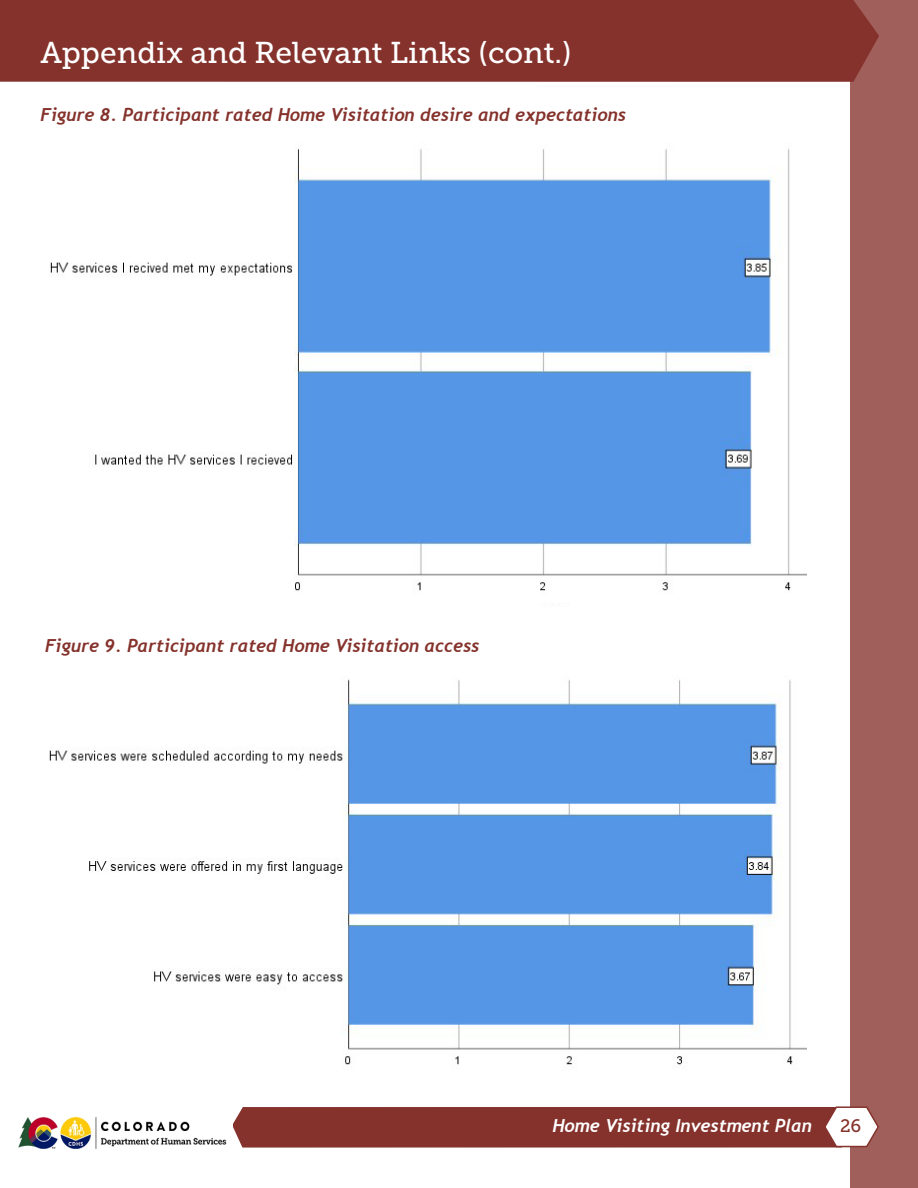
<style>
.page{position:relative;width:918px;height:1188px;background:#fff}
.page>*{position:absolute;margin:0;border:0;box-sizing:border-box;transform-origin:0 0}
.t1{font:30px "Museo Slab 500";color:#fff}
.t2{font:italic 700 18px "Trebuchet";color:#85322c}
.t3{font:italic 700 18px "Trebuchet";color:#fff}
.t4{font:18px "Museo Slab 500";color:#85322c}
</style>
<div class="page">
<div style="left:850px;top:0;width:68px;height:1188px;background:#a05f5b"></div>
<svg style="left:233px;top:1106px;width:646px;height:42px;background:#914640"></svg>
<div style="left:0;top:0;width:879px;height:82px;background:#85322c"></div>
<img style="left:18px;top:1116px;width:209px;height:33px">
<img style="left:50px;top:148px;width:757px;height:458px">
<img style="left:49px;top:679px;width:758px;height:386px">
<p class="t1" style="left:40px;top:36px;width:533px">Appendix and Relevant Links (cont.)</p>
<p class="t2" style="left:40px;top:104px;width:587px">Figure 8. Participant rated Home Visitation desire and expectations</p>
<p class="t2" style="left:45px;top:634px;width:436px">Figure 9. Participant rated Home Visitation access</p>
<p class="t3" style="left:552px;top:1115px;width:261px">Home Visiting Investment Plan</p>
<p class="t4" style="left:840px;top:1116px;width:23px">26</p>
</div>
